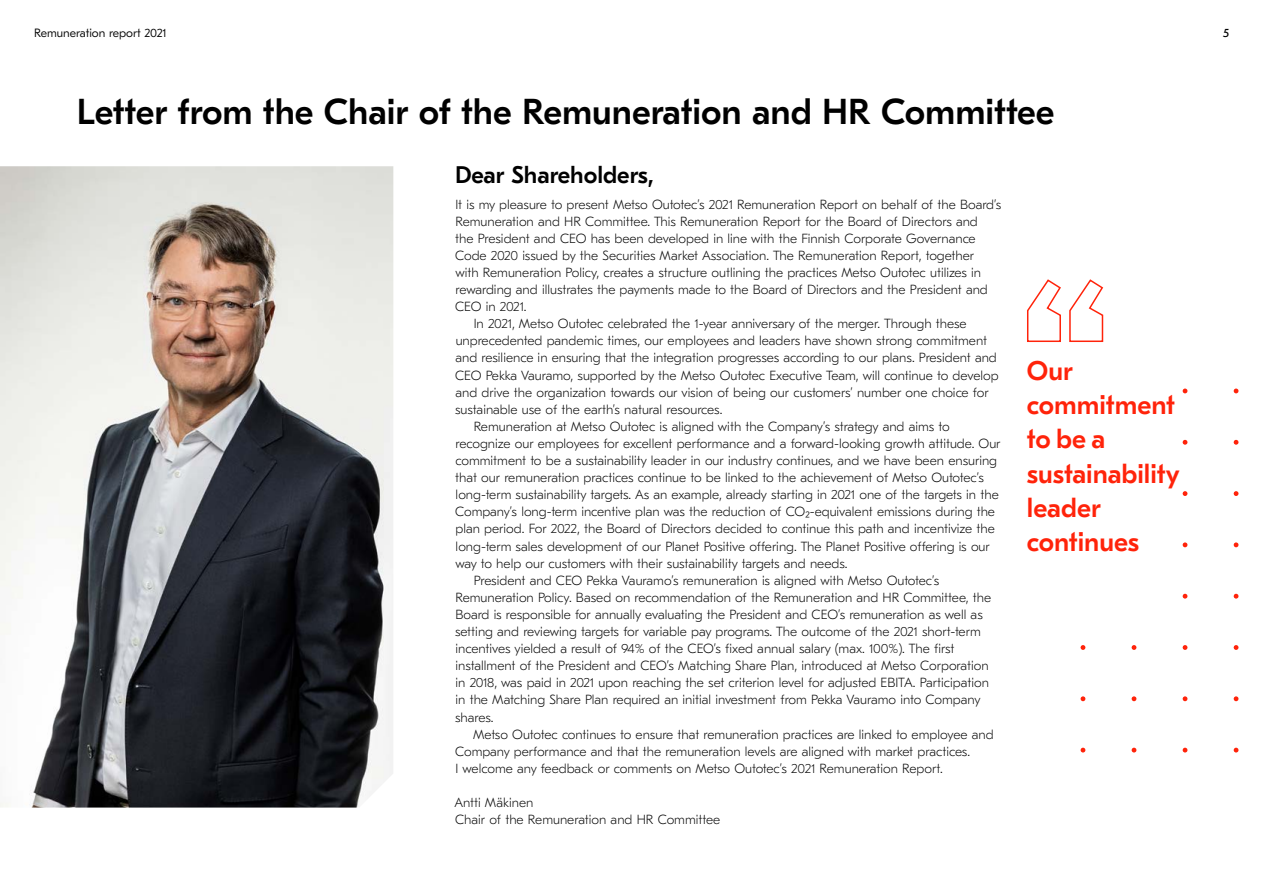
<style>
.page{position:relative;width:1263px;height:893px;background:#fff}
.page>*{position:absolute;margin:0;border:0;box-sizing:border-box;transform-origin:0 0}
.t1{font:500 36px "GT Eesti Pro Text";color:#000}
.t2{font:500 27px/34.2px "GT Eesti Pro Text";color:#ff230a}
.t3{font:500 24px "GT Eesti Pro Text";color:#000}
.t4{font:100 13.2px/17.1px "GT Eesti Pro Text";color:#000}
.t5{font:300 12px "GT Eesti Pro Text";color:#000}
.t6{font:12px "GT Eesti Pro Text";color:#000}
</style>
<div class="page">
<img style="left:0;top:166px;width:393px;height:641px">
<svg style="left:1027px;top:279px;width:77px;height:63px"></svg>
<svg style="left:1080px;top:696px;width:5px;height:5px"></svg>
<svg style="left:1131px;top:696px;width:5px;height:5px"></svg>
<svg style="left:1182px;top:696px;width:5px;height:5px"></svg>
<svg style="left:1233px;top:696px;width:5px;height:5px"></svg>
<svg style="left:1080px;top:748px;width:5px;height:4px"></svg>
<svg style="left:1131px;top:748px;width:5px;height:4px"></svg>
<svg style="left:1182px;top:748px;width:5px;height:4px"></svg>
<svg style="left:1233px;top:748px;width:5px;height:4px"></svg>
<svg style="left:1182px;top:594px;width:5px;height:5px"></svg>
<svg style="left:1233px;top:594px;width:5px;height:5px"></svg>
<svg style="left:1080px;top:645px;width:5px;height:5px"></svg>
<svg style="left:1131px;top:645px;width:5px;height:5px"></svg>
<svg style="left:1182px;top:645px;width:5px;height:5px"></svg>
<svg style="left:1233px;top:645px;width:5px;height:5px"></svg>
<svg style="left:1182px;top:491px;width:5px;height:5px"></svg>
<svg style="left:1233px;top:491px;width:5px;height:5px"></svg>
<svg style="left:1182px;top:542px;width:5px;height:5px"></svg>
<svg style="left:1233px;top:542px;width:5px;height:5px"></svg>
<svg style="left:1182px;top:389px;width:5px;height:4px"></svg>
<svg style="left:1233px;top:389px;width:5px;height:4px"></svg>
<svg style="left:1182px;top:440px;width:5px;height:5px"></svg>
<svg style="left:1233px;top:440px;width:5px;height:5px"></svg>
<p class="t5" style="left:34px;top:26px;width:134px">Remuneration report 2021</p>
<p class="t6" style="left:1223px;top:26px;width:7px">5</p>
<h1 class="t1" style="left:77px;top:91px;width:979px">Letter from the Chair of the Remuneration and HR Committee</h1>
<h3 class="t3" style="left:455px;top:161px;width:201px">Dear Shareholders,</h3>
<p class="t4" style="left:455px;top:196px;width:547px">It is my pleasure to present Metso Outotec’s 2021 Remuneration Report on behalf of the Board’s</p>
<p class="t4" style="left:455px;top:213px;width:524px">Remuneration and HR Committee. This Remuneration Report for the Board of Directors and</p>
<p class="t4" style="left:455px;top:230px;width:522px">the President and CEO has been developed in line with the Finnish Corporate Governance</p>
<p class="t4" style="left:455px;top:247px;width:521px">Code 2020 issued by the Securities Market Association. The Remuneration Report, together</p>
<p class="t4" style="left:455px;top:264px;width:527px">with Remuneration Policy, creates a structure outlining the practices Metso Outotec utilizes in</p>
<p class="t4" style="left:455px;top:281px;width:534px">rewarding and illustrates the payments made to the Board of Directors and the President and</p>
<p class="t4" style="left:455px;top:298px;width:73px">CEO in 2021.</p>
<p class="t4" style="left:474px;top:315px;width:495px">In 2021, Metso Outotec celebrated the 1-year anniversary of the merger. Through these</p>
<p class="t4" style="left:456px;top:332px;width:533px">unprecedented pandemic times, our employees and leaders have shown strong commitment</p>
<p class="t4" style="left:456px;top:350px;width:543px">and resilience in ensuring that the integration progresses according to our plans. President and</p>
<p class="t4" style="left:455px;top:367px;width:545px">CEO Pekka Vauramo, supported by the Metso Outotec Executive Team, will continue to develop</p>
<p class="t4" style="left:456px;top:384px;width:535px">and drive the organization towards our vision of being our customers’ number one choice for</p>
<p class="t4" style="left:455px;top:401px;width:269px">sustainable use of the earth’s natural resources.</p>
<p class="t4" style="left:474px;top:418px;width:478px">Remuneration at Metso Outotec is aligned with the Company’s strategy and aims to</p>
<p class="t4" style="left:455px;top:435px;width:546px">recognize our employees for excellent performance and a forward-looking growth attitude. Our</p>
<p class="t4" style="left:455px;top:452px;width:543px">commitment to be a sustainability leader in our industry continues, and we have been ensuring</p>
<p class="t4" style="left:455px;top:469px;width:530px">that our remuneration practices continue to be linked to the achievement of Metso Outotec’s</p>
<p class="t4" style="left:456px;top:486px;width:545px">long-term sustainability targets. As an example, already starting in 2021 one of the targets in the</p>
<p class="t4" style="left:455px;top:503px;width:541px">Company’s long-term incentive plan was the reduction of CO2-equivalent emissions during the</p>
<p class="t4" style="left:455px;top:521px;width:541px">plan period. For 2022, the Board of Directors decided to continue this path and incentivize the</p>
<p class="t4" style="left:456px;top:538px;width:536px">long-term sales development of our Planet Positive offering. The Planet Positive offering is our</p>
<p class="t4" style="left:455px;top:555px;width:394px">way to help our customers with their sustainability targets and needs.</p>
<p class="t4" style="left:474px;top:572px;width:467px">President and CEO Pekka Vauramo’s remuneration is aligned with Metso Outotec’s</p>
<p class="t4" style="left:455px;top:589px;width:537px">Remuneration Policy. Based on recommendation of the Remuneration and HR Committee, the</p>
<p class="t4" style="left:455px;top:606px;width:529px">Board is responsible for annually evaluating the President and CEO’s remuneration as well as</p>
<p class="t4" style="left:455px;top:623px;width:527px">setting and reviewing targets for variable pay programs. The outcome of the 2021 short-term</p>
<p class="t4" style="left:456px;top:640px;width:500px">incentives yielded a result of 94% of the CEO’s fixed annual salary (max. 100%). The first</p>
<p class="t4" style="left:456px;top:657px;width:535px">installment of the President and CEO’s Matching Share Plan, introduced at Metso Corporation</p>
<p class="t4" style="left:456px;top:674px;width:535px">in 2018, was paid in 2021 upon reaching the set criterion level for adjusted EBITA. Participation</p>
<p class="t4" style="left:456px;top:692px;width:526px">in the Matching Share Plan required an initial investment from Pekka Vauramo into Company</p>
<p class="t4" style="left:455px;top:709px;width:40px">shares.</p>
<p class="t4" style="left:473px;top:726px;width:522px">Metso Outotec continues to ensure that remuneration practices are linked to employee and</p>
<p class="t4" style="left:455px;top:743px;width:517px">Company performance and that the remuneration levels are aligned with market practices.</p>
<p class="t4" style="left:455px;top:760px;width:489px">I welcome any feedback or comments on Metso Outotec’s 2021 Remuneration Report.</p>
<p class="t4" style="left:454px;top:794px;width:267px">Antti Mäkinen<br>Chair of the Remuneration and HR Committee</p>
<h2 class="t2" style="left:1027px;top:354px;width:154px">Our commitment to be a sustainability leader continues</h2>
</div>
